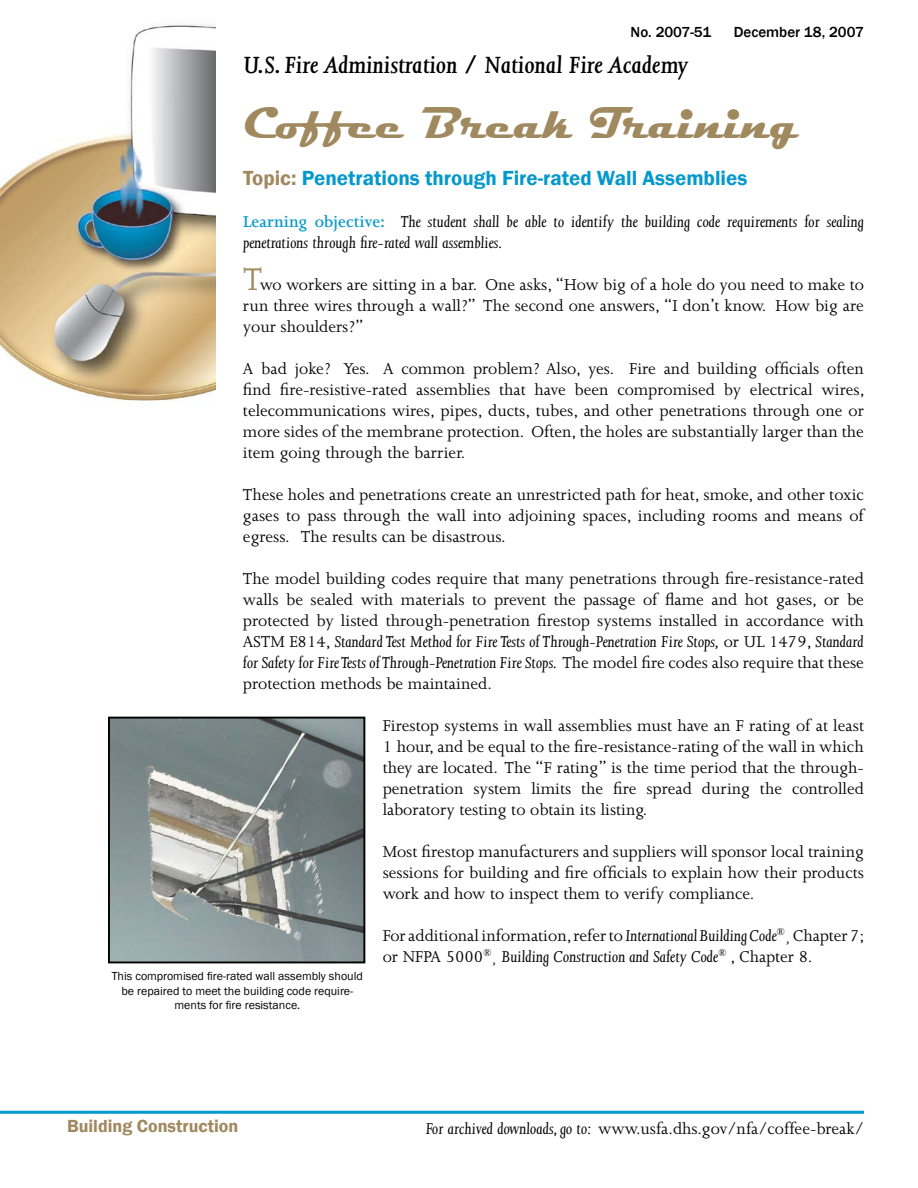
<style>
.page{position:relative;width:918px;height:1188px;background:#fff}
.page>*{position:absolute;margin:0;border:0;box-sizing:border-box;transform-origin:0 0}
.t1{font:700 45px "Magneto";color:#a0885f}
.t2{font:italic 600 27px "Joanna MT Std";color:#000}
.t3{font:600 21px "Franklin Gothic";color:#0499cc}
.Body_text_12pt{font:18px/21px "Joanna MT Std";color:#000;text-align:justify}
.t4{font:italic 18px/21px "Joanna MT Std";color:#000}
.Body_text{font:18px "Joanna MT Std";color:#000}
.t5{font:600 18px "Franklin Gothic";color:#a0885f}
.t6{font:500 15px "Franklin Gothic";color:#000}
.t7{font:12px/14.4px "Franklin Gothic";color:#000;text-align:center}
.s1{color:#a0885f}
.s2{font-weight:600;font-style:normal;color:#0499cc}
.s3{font-size:36px;color:#a0885f}
.s4{font-style:italic}
</style>
<div class="page">
<img style="left:0;top:24px;width:216px;height:377px">
<hr style="left:0;top:1111px;width:864px;height:3px;background:#09c">
<img style="left:111px;top:720px;width:251px;height:240px">
<div style="left:108px;top:717px;width:257px;height:246px;border:2px solid #000"></div>
<p class="t6" style="left:631px;top:22px;width:82px">No. 2007-51</p>
<p class="t6" style="left:734px;top:22px;width:132px">December 18, 2007</p>
<h2 class="t2" style="left:243px;top:51px;width:447px">U.S. Fire Administration / National Fire Academy</h2>
<h1 class="t1" style="left:243px;top:97px;width:558px">Coffee Break Training</h1>
<h3 class="t3" style="left:243px;top:165px;width:506px"><span class="s1">Topic:</span> Penetrations through Fire-rated Wall Assemblies</h3>
<p class="t4" style="left:243px;top:211px;width:622px"><span class="s2">Learning objective:</span> The student shall be able to identify the building code requirements for sealing penetrations through fire-rated wall assemblies.</p>
<p class="Body_text_12pt" style="left:243px;top:274px;width:623px"><span class="s3">T</span>wo workers are sitting in a bar. One asks, “How big of a hole do you need to make to run three wires through a wall?” The second one answers, “I don’t know. How big are your shoulders?”</p>
<p class="Body_text_12pt" style="left:243px;top:358px;width:623px">A bad joke? Yes. A common problem? Also, yes. Fire and building officials often find fire-resistive-rated assemblies that have been compromised by electrical wires, telecommunications wires, pipes, ducts, tubes, and other penetrations through one or more sides of the membrane protection. Often, the holes are substantially larger than the item going through the barrier.</p>
<p class="Body_text_12pt" style="left:243px;top:484px;width:623px">These holes and penetrations create an unrestricted path for heat, smoke, and other toxic gases to pass through the wall into adjoining spaces, including rooms and means of egress. The results can be disastrous.</p>
<p class="Body_text_12pt" style="left:243px;top:568px;width:623px">The model building codes require that many penetrations through fire-resistance-rated walls be sealed with materials to prevent the passage of flame and hot gases, or be protected by listed through-penetration firestop systems installed in accordance with ASTM E814, <span class="s4">Standard Test Method for Fire Tests of Through-Penetration Fire Stops,</span> or UL 1479, <span class="s4">Standard for Safety for Fire Tests of Through-Penetration Fire Stops.</span> The model fire codes also require that these protection methods be maintained.</p>
<p class="Body_text_12pt" style="left:383px;top:715px;width:483px">Firestop systems in wall assemblies must have an F rating of at least 1 hour, and be equal to the fire-resistance-rating of the wall in which they are located. The “F rating” is the time period that the through&shy;penetration system limits the fire spread during the controlled laboratory testing to obtain its listing.</p>
<p class="Body_text_12pt" style="left:383px;top:841px;width:483px">Most firestop manufacturers and suppliers will sponsor local training sessions for building and fire officials to explain how their products work and how to inspect them to verify compliance.</p>
<p class="Body_text_12pt" style="left:383px;top:925px;width:484px">For additional information, refer to <span class="s4">International Building Code</span><sup>®</sup>¸ Chapter 7; or NFPA 5000<sup>®</sup>¸ <span class="s4">Building Construction and Safety Code</span><sup>®</sup> , Chapter 8<span class="s4">.</span></p>
<p class="t7" style="left:112px;top:969px;width:253px">This compromised fire-rated wall assembly should be repaired to meet the building code require&shy;ments for fire resistance.</p>
<p class="t5" style="left:67px;top:1115px;width:173px">Building Construction</p>
<p class="Body_text" style="left:426px;top:1119px;width:440px"><span class="s4">For archived downloads, go to:</span> www.usfa.dhs.gov/nfa/coffee-break/</p>
</div>
